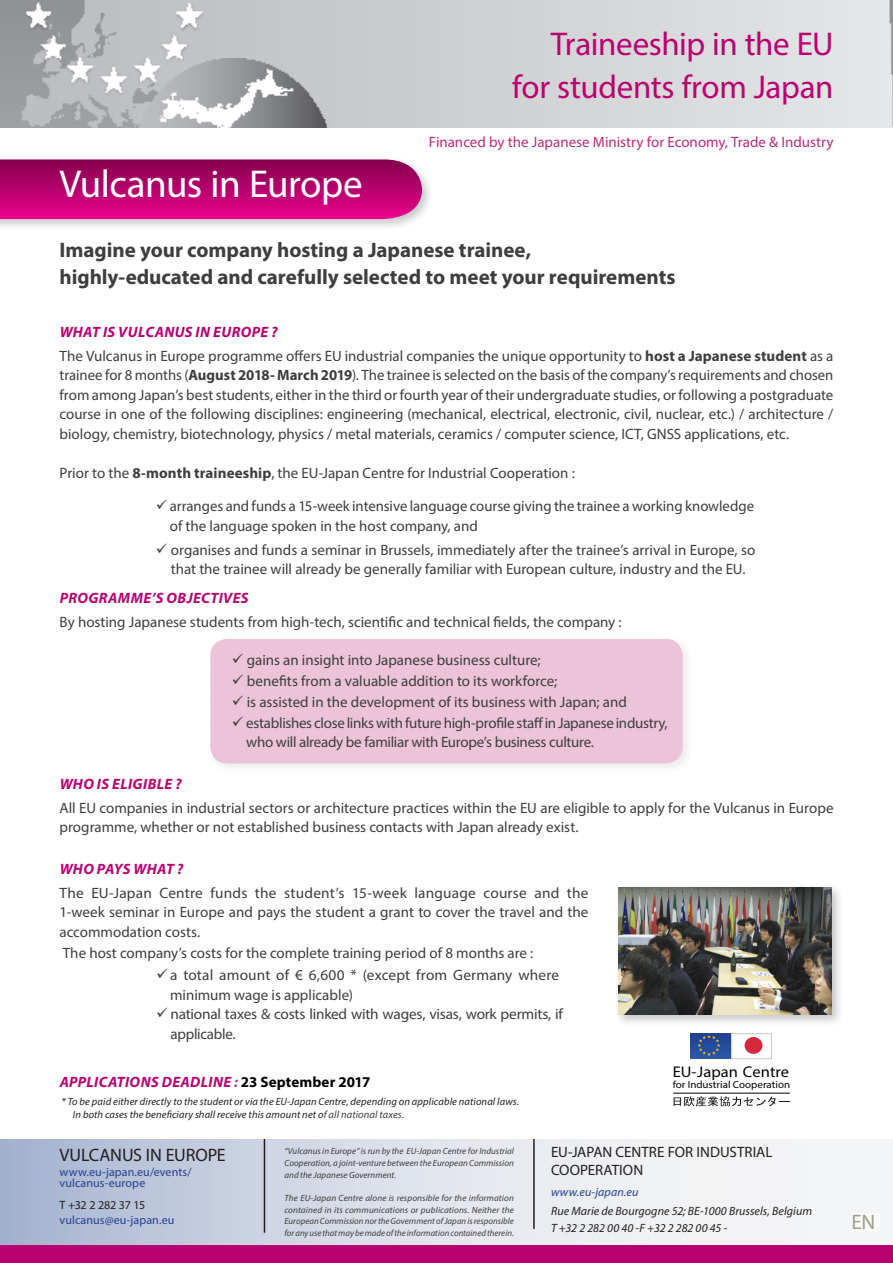
<style>
.page{position:relative;width:893px;height:1263px;background:#fff}
.page>*{position:absolute;margin:0;border:0;box-sizing:border-box;transform-origin:0 0}
.t1{font:39px "Myriad Pro";letter-spacing:-.015em;color:#fff}
.t2{font:33px "Myriad Pro";letter-spacing:-.015em;color:#ba0170}
.t3{font:700 21px "Myriad Pro";letter-spacing:-.005em;color:#3e3e3f}
.t4{font:21px "Myriad Pro";color:#9f9d8c}
.t5{font:18px "Myriad Pro";letter-spacing:-.01em;color:#231f20}
.t6{font:15.6px "Myriad Pro";color:#040503;scale:1.06 1}
.t7{font:15px/19.5px "Myriad Pro";color:#3e3e3f}
.t8{font:15px/19.5px "Myriad Pro";letter-spacing:-.02em;color:#3e3e3f}
.t9{font:italic 700 15px "Myriad Pro";letter-spacing:.025em;color:#ba0170}
.t10{font:15px "Myriad Pro";color:#c02a7a}
.t11{font:15px/17.2px "Myriad Pro";color:#231f20}
.t12{font:italic 12px/17.2px "Myriad Pro";letter-spacing:.005em;color:#231f20}
.t13{font:12px/11.2px "Myriad Pro";letter-spacing:.01em;color:#253f8e}
.t14{font:italic 12px "Myriad Pro";letter-spacing:.01em;color:#253f8e}
.t15{font:12px "Myriad Pro";letter-spacing:-.02em;color:#231f20}
.t16{font:italic 10.5px "Myriad Pro";letter-spacing:.01em;color:#231f20}
.t17{font:10.35px "Myriad Pro";color:#040503;scale:1.06 1}
.t18{font:italic 9px/11.7px "Myriad Pro";letter-spacing:.005em;color:#3e3e3f;text-align:justify}
.s1{font-weight:700}
.s2{color:#904b9d}
.s3{font-style:normal;color:#000}
.s4{color:#3e3e3f}
</style>
<div class="page">
<img style="left:0;top:0;width:893px;height:128px">
<div style="left:206px;top:635px;width:489px;height:141px;background:#fafafa"></div>
<div style="left:210px;top:639px;width:473px;height:124px;background:#ecc3d7;border-radius:17px"></div>
<div style="left:0;top:156px;width:434px;height:75px;background:#231f20;opacity:.25"></div>
<svg style="left:0;top:159px;width:422px;height:60px;background:#b90670"></svg>
<svg style="left:0;top:1139px;width:893px;height:107px"></svg>
<hr style="left:264px;top:1139px;width:1px;height:94px;background:#231f20">
<div style="left:731px;top:1033px;width:41px;height:26px;background:#fff;border:1px solid #c6c6c6"></div>
<div style="left:744px;top:1037px;width:18px;height:17px;background:#d5283f;border-radius:50%"></div>
<div style="left:691px;top:1033px;width:40px;height:25px;background:#244b9c"></div>
<svg style="left:698px;top:1035px;width:22px;height:21px"></svg>
<hr style="left:673px;top:1093px;width:117px;height:1px;background:#040503">
<svg style="left:674px;top:1096px;width:115px;height:10px"></svg>
<hr style="left:533px;top:1139px;width:2px;height:90px;background:#231f20">
<div style="left:0;top:1246px;width:893px;height:17px;background:#ba0170"></div>
<div style="left:614px;top:883px;width:230px;height:144px;background:#231f20;opacity:.25"></div>
<img style="left:618px;top:887px;width:214px;height:128px">
<div style="left:851px;top:1214px;width:28px;height:17px;background:#fbfbfa"></div>
<p class="t1" style="left:60px;top:160px;width:305px">Vulcanus in Europe</p>
<p class="t2" style="left:551px;top:24px;width:284px">Traineeship in the EU</p>
<p class="t2" style="left:512px;top:67px;width:323px">for students from Japan</p>
<p class="t10" style="left:429px;top:133px;width:406px">Financed by the Japanese Ministry for Economy, Trade &amp; Industry</p>
<p class="t3" style="left:60px;top:236px;width:473px">Imagine your company hosting a Japanese trainee,</p>
<p class="t3" style="left:60px;top:264px;width:618px">highly-educated and carefully selected to meet your requirements</p>
<p class="t9" style="left:60px;top:322px;width:219px">WHAT IS VULCANUS IN EUROPE ?</p>
<p class="t7" style="left:60px;top:346px;width:775px;text-align:justify">The Vulcanus in Europe programme offers EU industrial companies the unique opportunity to <span class="s1">host a Japanese student</span> as a trainee for 8 months (<span class="s1">August 2018- March 2019</span>). The trainee is selected on the basis of the company’s requirements and chosen from among Japan’s best students, either in the third or fourth year of their undergraduate studies, or following a postgraduate course in one of the following disciplines: engineering (mechanical, electrical, electronic, civil, nuclear, etc.) / architecture / biology, chemistry, biotechnology, physics / metal materials, ceramics / computer science, ICT, GNSS applications, etc.</p>
<p class="t7" style="left:60px;top:463px;width:517px">Prior to the <span class="s1">8-month traineeship</span>, the EU-Japan Centre for Industrial Cooperation :</p>
<p class="t7" style="left:170px;top:496px;width:586px;text-indent:-14px">✓ arranges and funds a 15-week intensive language course giving the trainee a working knowledge of the language spoken in the host company, and</p>
<p class="t7" style="left:156px;top:540px;width:601px;text-align:center">✓ organises and funds a seminar in Brussels, immediately after the trainee’s arrival in Europe, so that the trainee will already be generally familiar with European culture, industry and the EU.</p>
<p class="t9" style="left:60px;top:588px;width:190px">PROGRAMME’S OBJECTIVES</p>
<p class="t7" style="left:60px;top:612px;width:564px">By hosting Japanese students from high-tech, scientific and technical fields, the company :</p>
<p class="t7" style="left:232px;top:650px;width:310px">✓ gains an insight into Japanese business culture;</p>
<p class="t7" style="left:232px;top:671px;width:327px">✓ benefits from a valuable addition to its workforce;</p>
<p class="t7" style="left:232px;top:692px;width:396px">✓ is assisted in the development of its business with Japan; and</p>
<p class="t8" style="left:246px;top:713px;width:423px;text-indent:-14px">✓ establishes close links with future high-profile staff in Japanese industry, who will already be familiar with Europe’s business culture.</p>
<p class="t9" style="left:60px;top:774px;width:123px">WHO IS ELIGIBLE ?</p>
<p class="t7" style="left:60px;top:798px;width:775px">All EU companies in industrial sectors or architecture practices within the EU are eligible to apply for the Vulcanus in Europe programme, whether or not established business contacts with Japan already exist.</p>
<p class="t9" style="left:60px;top:859px;width:125px">WHO PAYS WHAT ?</p>
<p class="t7" style="left:60px;top:883px;width:530px;text-align:justify">The EU-Japan Centre funds the student’s 15-week language course and the 1-week seminar in Europe and pays the student a grant to cover the travel and the accommodation costs.</p>
<p class="t7" style="left:63px;top:943px;width:472px">The host company’s costs for the complete training period of 8 months are :</p>
<p class="t7" style="left:170px;top:965px;width:390px;text-indent:-14px">✓a total amount of € 6,600 * (except from Germany where minimum wage is applicable)</p>
<p class="t7" style="left:171px;top:1004px;width:394px;text-indent:-14px">✓ national taxes &amp; costs linked with wages, visas, work permits, if applicable.</p>
<p class="t9" style="left:60px;top:1072px;width:312px">APPLICATIONS DEADLINE <span class="s2">:</span> <span class="s3">23 September 2017</span></p>
<p class="t16" style="left:61px;top:1094px;width:459px">* To be paid either directly to the student or via the EU-Japan Centre, depending on applicable national laws.</p>
<p class="t16" style="left:73px;top:1108px;width:333px">In both cases the beneficiary shall receive this amount net o<span class="s4">f all national taxes.</span></p>
<p class="t6" style="left:673px;top:1062px;width:111px">EU-Japan Centre</p>
<p class="t17" style="left:673px;top:1078px;width:112px">for Industrial Cooperation</p>
<p class="t11" style="left:551px;top:1143px;width:223px">EU-JAPAN CENTRE FOR INDUSTRIAL<br>COOPERATION</p>
<p class="t14" style="left:551px;top:1184px;width:89px">www.eu-japan.eu</p>
<p class="t12" style="left:551px;top:1202px;width:263px">Rue Marie de Bourgogne 52; BE-1000 Brussels, Belgium<br>T +32 2 282 00 40 -F +32 2 282 00 45 -</p>
<p class="t18" style="left:284px;top:1145px;width:231px">“Vulcanus in Europe” is run by the EU-Japan Centre for Industrial Cooperation, a joint-venture between the European Commission and the Japanese Government.</p>
<p class="t18" style="left:284px;top:1192px;width:231px">The EU-Japan Centre alone is responsible for the information contained in its communications or publications. Neither the European Commission nor the Government of Japan is responsible for any use that may be made of the information contained therein.</p>
<p class="t5" style="left:60px;top:1143px;width:168px">VULCANUS IN EUROPE</p>
<p class="t13" style="left:60px;top:1166px;width:133px">www.eu-japan.eu/events/ vulcanus-europe</p>
<p class="t15" style="left:60px;top:1197px;width:87px">T +32 2 282 37 15</p>
<p class="t13" style="left:60px;top:1214px;width:116px">vulcanus@eu-japan.eu</p>
<p class="t4" style="left:851px;top:1209px;width:25px">EN</p>
</div>
